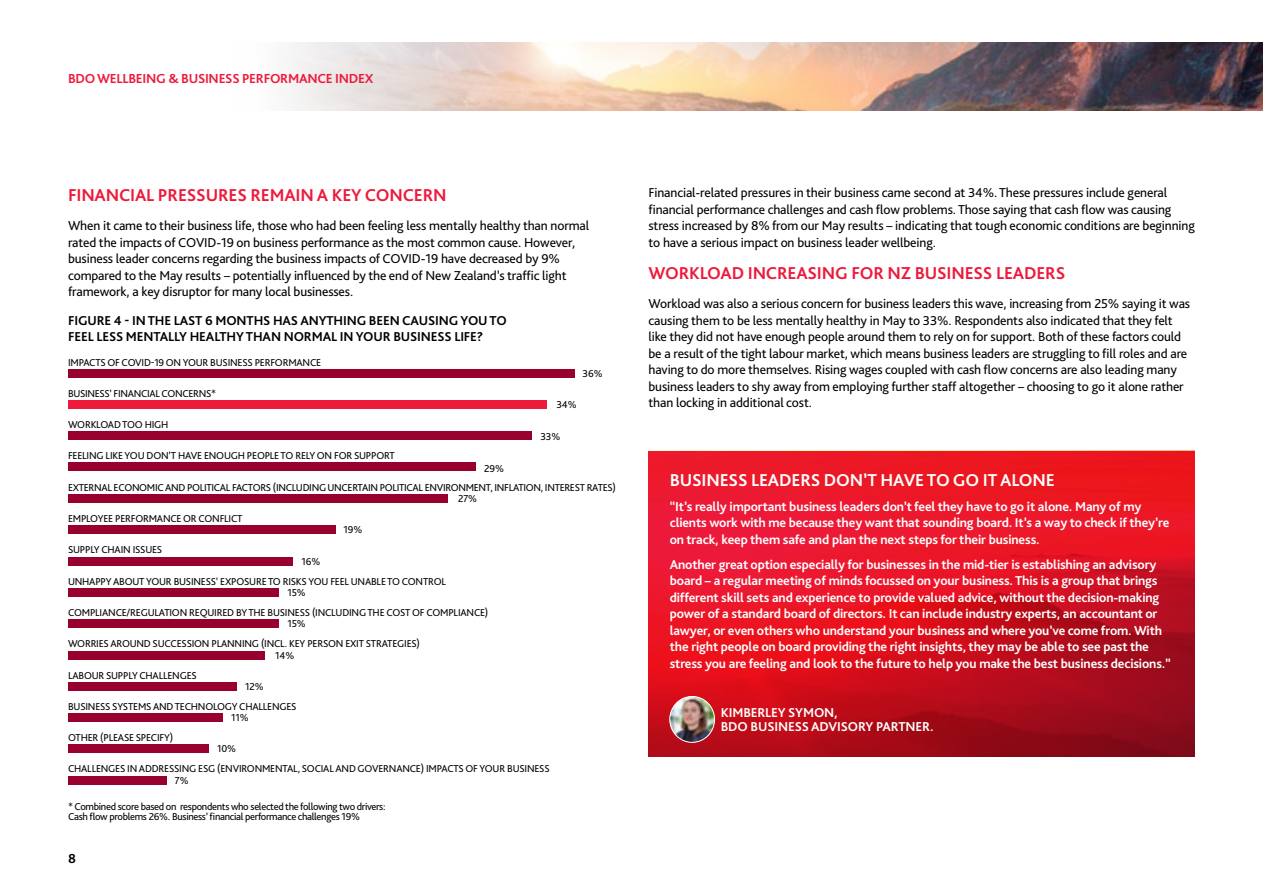
<style>
.page{position:relative;width:1263px;height:893px;background:#fff}
.page>*{position:absolute;margin:0;border:0;box-sizing:border-box;transform-origin:0 0}
.t1{font:700 18px "Bliss Pro";letter-spacing:-.01em;color:#ed1a3b}
.t2{font:700 18px "Bliss Pro";letter-spacing:-.01em;color:#fff}
.t3{font:700 13.8px "Bliss Pro";letter-spacing:-.02em;color:#ed1a3b}
.t4{font:700 13.8px "Bliss Pro";color:#000}
.t5{font:13.5px/16.5px "Bliss Pro";letter-spacing:-.01em;color:#000}
.t6{font:700 13.5px/16.5px "Bliss Pro";letter-spacing:-.01em;color:#fff}
.t7{font:700 13.5px/16.5px "Bliss Pro";letter-spacing:-.01em;color:#000}
.t8{font:10.5px/11.2px "Bliss Pro";letter-spacing:-.02em;color:#000}
</style>
<div class="page">
<div style="left:68px;top:431px;width:464px;height:9px;background:#98002e"></div>
<div style="left:68px;top:400px;width:478px;height:9px;background:#ed1a3b"></div>
<div style="left:68px;top:557px;width:225px;height:8px;background:#98002e"></div>
<div style="left:68px;top:526px;width:267px;height:8px;background:#98002e"></div>
<div style="left:68px;top:682px;width:169px;height:9px;background:#98002e"></div>
<div style="left:68px;top:713px;width:155px;height:9px;background:#98002e"></div>
<div style="left:68px;top:588px;width:211px;height:9px;background:#98002e"></div>
<div style="left:68px;top:494px;width:380px;height:9px;background:#98002e"></div>
<div style="left:68px;top:462px;width:408px;height:9px;background:#98002e"></div>
<div style="left:68px;top:651px;width:197px;height:8px;background:#98002e"></div>
<div style="left:68px;top:776px;width:98px;height:8px;background:#98002e"></div>
<div style="left:68px;top:619px;width:211px;height:9px;background:#98002e"></div>
<div style="left:68px;top:369px;width:506px;height:9px;background:#98002e"></div>
<div style="left:68px;top:745px;width:141px;height:8px;background:#98002e"></div>
<img style="left:648px;top:451px;width:547px;height:306px">
<img style="left:670px;top:696px;width:44px;height:46px">
<div style="left:669px;top:696px;width:46px;height:47px;border:1px solid #fff;border-radius:50%"></div>
<img style="left:289px;top:43px;width:974px;height:68px">
<p class="t3" style="left:68px;top:70px;width:307px">BDO WELLBEING &amp; BUSINESS PERFORMANCE INDEX</p>
<h1 class="t1" style="left:68px;top:184px;width:380px">FINANCIAL PRESSURES REMAIN A KEY CONCERN</h1>
<p class="t5" style="left:68px;top:217px;width:523px">When it came to their business life, those who had been feeling less mentally healthy than normal rated the impacts of COVID-19 on business performance as the most common cause. However, business leader concerns regarding the business impacts of COVID-19 have decreased by 9% compared to the May results – potentially influenced by the end of New Zealand’s traffic light framework, a key disruptor for many local businesses.</p>
<p class="t7" style="left:68px;top:312px;width:440px">FIGURE 4 - IN THE LAST 6 MONTHS HAS ANYTHING BEEN CAUSING YOU TO<br>FEEL LESS MENTALLY HEALTHY THAN NORMAL IN YOUR BUSINESS LIFE?</p>
<p class="t8" style="left:68px;top:356px;width:255px">IMPACTS OF COVID-19 ON YOUR BUSINESS PERFORMANCE</p>
<p class="t8" style="left:68px;top:388px;width:149px">BUSINESS’ FINANCIAL CONCERNS*</p>
<p class="t8" style="left:68px;top:419px;width:102px">WORKLOAD TOO HIGH</p>
<p class="t8" style="left:68px;top:449px;width:328px">FEELING LIKE YOU DON’T HAVE ENOUGH PEOPLE TO RELY ON FOR SUPPORT</p>
<p class="t8" style="left:484px;top:462px;width:21px">29%</p>
<p class="t8" style="left:583px;top:368px;width:22px">36%</p>
<p class="t8" style="left:556px;top:399px;width:22px">34%</p>
<p class="t8" style="left:540px;top:430px;width:21px">33%</p>
<p class="t8" style="left:458px;top:481px;width:159px;text-indent:-390px">EXTERNAL ECONOMIC AND POLITICAL FACTORS (INCLUDING UNCERTAIN POLITICAL ENVIRONMENT, INFLATION, INTEREST RATES)<br>27%</p>
<p class="t8" style="left:68px;top:513px;width:176px">EMPLOYEE PERFORMANCE OR CONFLICT</p>
<p class="t8" style="left:68px;top:544px;width:96px">SUPPLY CHAIN ISSUES</p>
<p class="t8" style="left:301px;top:555px;width:20px">16%</p>
<p class="t8" style="left:344px;top:524px;width:20px">19%</p>
<p class="t8" style="left:287px;top:575px;width:160px;text-indent:-219px">UNHAPPY ABOUT YOUR BUSINESS’ EXPOSURE TO RISKS YOU FEEL UNABLE TO CONTROL<br>15%</p>
<p class="t8" style="left:287px;top:607px;width:202px;text-indent:-219px">COMPLIANCE/REGULATION REQUIRED BY THE BUSINESS (INCLUDING THE COST OF COMPLIANCE)<br>15%</p>
<p class="t8" style="left:275px;top:638px;width:146px;text-indent:-207px">WORRIES AROUND SUCCESSION PLANNING (INCL. KEY PERSON EXIT STRATEGIES)<br>14%</p>
<p class="t8" style="left:68px;top:669px;width:130px">LABOUR SUPPLY CHALLENGES</p>
<p class="t8" style="left:68px;top:676px;width:230px;line-height:20.1px;text-indent:177px">12%<br>BUSINESS SYSTEMS AND TECHNOLOGY CHALLENGES</p>
<p class="t8" style="left:231px;top:712px;width:19px">11%</p>
<p class="t8" style="left:68px;top:732px;width:107px">OTHER (PLEASE SPECIFY)</p>
<p class="t8" style="left:217px;top:743px;width:20px">10%</p>
<p class="t8" style="left:175px;top:763px;width:376px;text-indent:-107px">CHALLENGES IN ADDRESSING ESG (ENVIRONMENTAL, SOCIAL AND GOVERNANCE) IMPACTS OF YOUR BUSINESS<br>7%</p>
<p class="t8" style="left:68px;top:801px;width:319px;line-height:10.5px">* Combined score based on respondents who selected the following two drivers:<br>Cash flow problems 26%. Business’ financial performance challenges 19%</p>
<p class="t4" style="left:68px;top:850px;width:9px">8</p>
<p class="t5" style="left:648px;top:184px;width:548px">Financial-related pressures in their business came second at 34%. These pressures include general financial performance challenges and cash flow problems. Those saying that cash flow was causing stress increased by 8% from our May results – indicating that tough economic conditions are beginning to have a serious impact on business leader wellbeing.</p>
<h1 class="t1" style="left:648px;top:262px;width:418px">WORKLOAD INCREASING FOR NZ BUSINESS LEADERS</h1>
<p class="t5" style="left:648px;top:295px;width:543px">Workload was also a serious concern for business leaders this wave, increasing from 25% saying it was causing them to be less mentally healthy in May to 33%. Respondents also indicated that they felt like they did not have enough people around them to rely on for support. Both of these factors could be a result of the tight labour market, which means business leaders are struggling to fill roles and are having to do more themselves. Rising wages coupled with cash flow concerns are also leading many business leaders to shy away from employing further staff altogether – choosing to go it alone rather than locking in additional cost.</p>
<h1 class="t2" style="left:670px;top:468px;width:387px">BUSINESS LEADERS DON’T HAVE TO GO IT ALONE</h1>
<p class="t6" style="left:670px;top:498px;width:501px">“It’s really important business leaders don’t feel they have to go it alone. Many of my clients work with me because they want that sounding board. It’s a way to check if they’re on track, keep them safe and plan the next steps for their business.</p>
<p class="t6" style="left:670px;top:556px;width:502px">Another great option especially for businesses in the mid-tier is establishing an advisory board – a regular meeting of minds focussed on your business. This is a group that brings different skill sets and experience to provide valued advice, without the decision-making power of a standard board of directors. It can include industry experts, an accountant or lawyer, or even others who understand your business and where you’ve come from. With the right people on board providing the right insights, they may be able to see past the stress you are feeling and look to the future to help you make the best business decisions.”</p>
<p class="t6" style="left:721px;top:706px;width:214px;line-height:13.5px">KIMBERLEY SYMON,<br>BDO BUSINESS ADVISORY PARTNER.</p>
</div>
